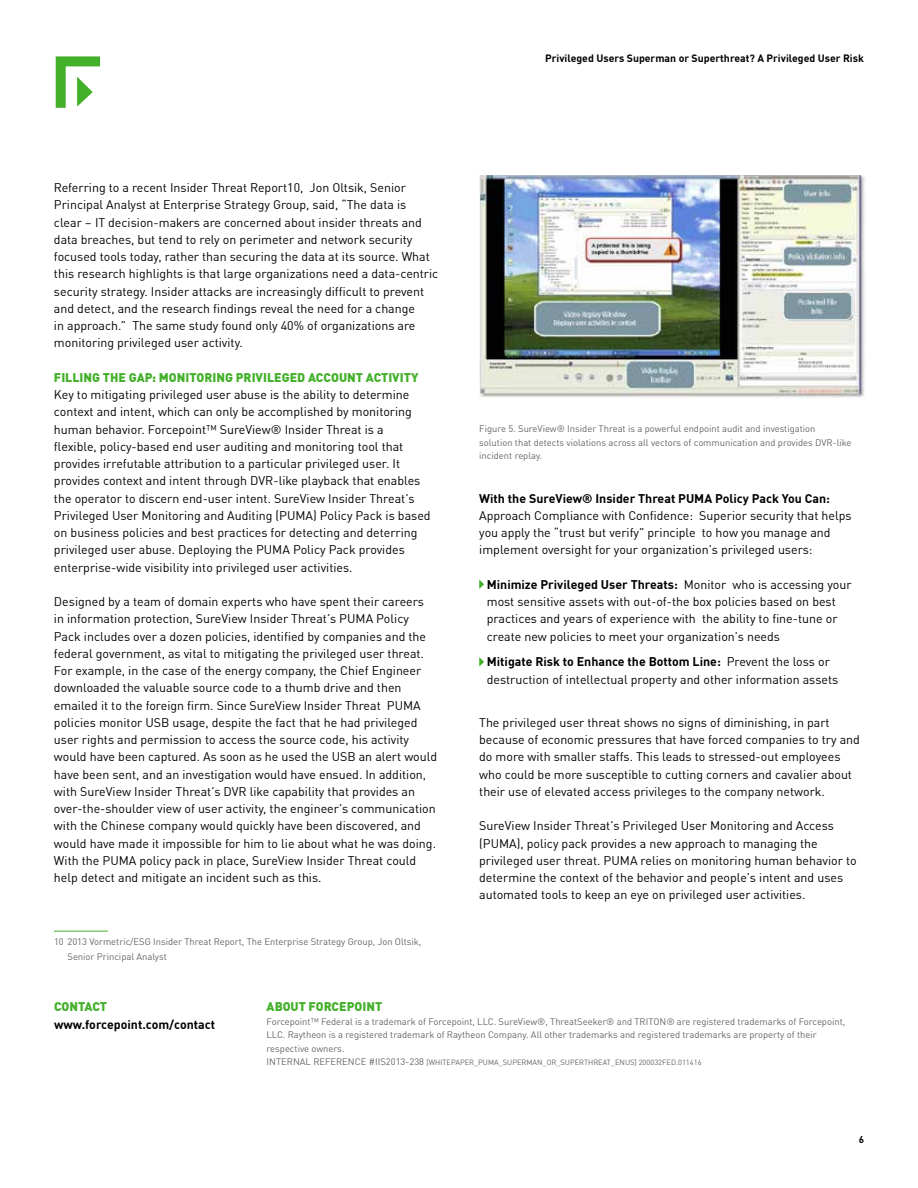
<style>
.page{position:relative;width:918px;height:1188px;background:#fff}
.page>*{position:absolute;margin:0;border:0;box-sizing:border-box;transform-origin:0 0}
.t1{font:12.3px/17.2px "DIN Offc Pro";color:#000}
.t2{font:700 12.3px "DIN Offc Pro";color:#000}
.t3{font:900 12.3px "DIN Offc Pro";color:#43b02a}
.t4{font:700 10.5px "DIN Offc Pro";color:#000}
.t5{font:700 9.75px "DIN Offc Pro";color:#000}
.t6{font:9.3px/13.5px "DIN Offc Pro";color:#666465}
.t7{font:7.5px "DIN Offc Pro";color:#666465}
.s1{font-weight:700}
.s2{font-size:9.3px}
</style>
<div class="page">
<svg style="left:56px;top:56px;width:44px;height:52px"></svg>
<svg style="left:479px;top:580px;width:5px;height:9px"></svg>
<svg style="left:479px;top:657px;width:5px;height:9px"></svg>
<hr style="left:54px;top:931px;width:54px;height:1px;background:#43b02a">
<img style="left:479px;top:176px;width:387px;height:222px">
<p class="t4" style="left:545px;top:50px;width:320px">Privileged Users Superman or Superthreat? A Privileged User Risk</p>
<p class="t1" style="left:54px;top:178px;width:386px">Referring to a recent Insider Threat Report10, Jon Oltsik, Senior Principal Analyst at Enterprise Strategy Group, said, “The data is<br>clear – IT decision-makers are concerned about insider threats and data breaches, but tend to rely on perimeter and network security focused tools today, rather than securing the data at its source. What this research highlights is that large organizations need a data-centric security strategy. Insider attacks are increasingly difficult to prevent and detect, and the research findings reveal the need for a change<br>in approach.” The same study found only 40% of organizations are monitoring privileged user activity.</p>
<p class="t3" style="left:54px;top:367px;width:366px">FILLING THE GAP: MONITORING PRIVILEGED ACCOUNT ACTIVITY</p>
<p class="t1" style="left:54px;top:385px;width:378px">Key to mitigating privileged user abuse is the ability to determine context and intent, which can only be accomplished by monitoring human behavior. Forcepoint™ SureView® Insider Threat is a<br>flexible, policy-based end user auditing and monitoring tool that provides irrefutable attribution to a particular privileged user. It provides context and intent through DVR-like playback that enables the operator to discern end-user intent. SureView Insider Threat’s Privileged User Monitoring and Auditing (PUMA) Policy Pack is based on business policies and best practices for detecting and deterring privileged user abuse. Deploying the PUMA Policy Pack provides enterprise-wide visibility into privileged user activities.</p>
<p class="t1" style="left:54px;top:592px;width:385px">Designed by a team of domain experts who have spent their careers in information protection, SureView Insider Threat’s PUMA Policy Pack includes over a dozen policies, identified by companies and the federal government, as vital to mitigating the privileged user threat.<br>For example, in the case of the energy company, the Chief Engineer downloaded the valuable source code to a thumb drive and then emailed it to the foreign firm. Since SureView Insider Threat PUMA policies monitor USB usage, despite the fact that he had privileged user rights and permission to access the source code, his activity would have been captured. As soon as he used the USB an alert would have been sent, and an investigation would have ensued. In addition, with SureView Insider Threat’s DVR like capability that provides an over-the-shoulder view of user activity, the engineer’s communication with the Chinese company would quickly have been discovered, and would have made it impossible for him to lie about what he was doing.<br>With the PUMA policy pack in place, SureView Insider Threat could help detect and mitigate an incident such as this.</p>
<p class="t6" style="left:68px;top:934px;width:355px;line-height:14.2px;text-indent:-14px">10 2013 Vormetric/ESG Insider Threat Report, The Enterprise Strategy Group, Jon Oltsik,<br>Senior Principal Analyst</p>
<p class="t6" style="left:479px;top:422px;width:374px">Figure 5. SureView® Insider Threat is a powerful endpoint audit and investigation<br>solution that detects violations across all vectors of communication and provides DVR-like incident replay.</p>
<p class="t2" style="left:479px;top:488px;width:352px">With the SureView® Insider Threat PUMA Policy Pack You Can:</p>
<p class="t1" style="left:479px;top:506px;width:374px">Approach Compliance with Confidence: Superior security that helps you apply the “trust but verify” principle to how you manage and implement oversight for your organization’s privileged users:</p>
<p class="t1" style="left:487px;top:575px;width:366px"><span class="s1">Minimize Privileged User Threats:</span> Monitor who is accessing your most sensitive assets with out-of-the box policies based on best practices and years of experience with the ability to fine-tune or create new policies to meet your organization’s needs</p>
<p class="t1" style="left:487px;top:653px;width:353px"><span class="s1">Mitigate Risk to Enhance the Bottom Line:</span> Prevent the loss or destruction of intellectual property and other information assets</p>
<p class="t1" style="left:479px;top:713px;width:382px">The privileged user threat shows no signs of diminishing, in part because of economic pressures that have forced companies to try and do more with smaller staffs. This leads to stressed-out employees who could be more susceptible to cutting corners and cavalier about their use of elevated access privileges to the company network.</p>
<p class="t1" style="left:479px;top:816px;width:379px">SureView Insider Threat’s Privileged User Monitoring and Access (PUMA), policy pack provides a new approach to managing the privileged user threat. PUMA relies on monitoring human behavior to determine the context of the behavior and people’s intent and uses automated tools to keep an eye on privileged user activities.</p>
<p class="t3" style="left:54px;top:997px;width:55px">CONTACT</p>
<p class="t2" style="left:54px;top:1015px;width:163px">www.forcepoint.com/contact</p>
<p class="t3" style="left:267px;top:997px;width:117px">ABOUT FORCEPOINT</p>
<p class="t6" style="left:267px;top:1014px;width:580px">Forcepoint™ Federal is a trademark of Forcepoint, LLC. SureView®, ThreatSeeker® and TRITON® are registered trademarks of Forcepoint,<br>LLC. Raytheon is a registered trademark of Raytheon Company. All other trademarks and registered trademarks are property of their respective owners.</p>
<p class="t7" style="left:267px;top:1057px;width:437px"><span class="s2">INTERNAL REFERENCE #IIS2013-238</span> [WHITEPAPER_PUMA_SUPERMAN_OR_SUPERTHREAT_ENUS] 200032FED.011416</p>
<p class="t5" style="left:859px;top:1132px;width:7px">6</p>
</div>
